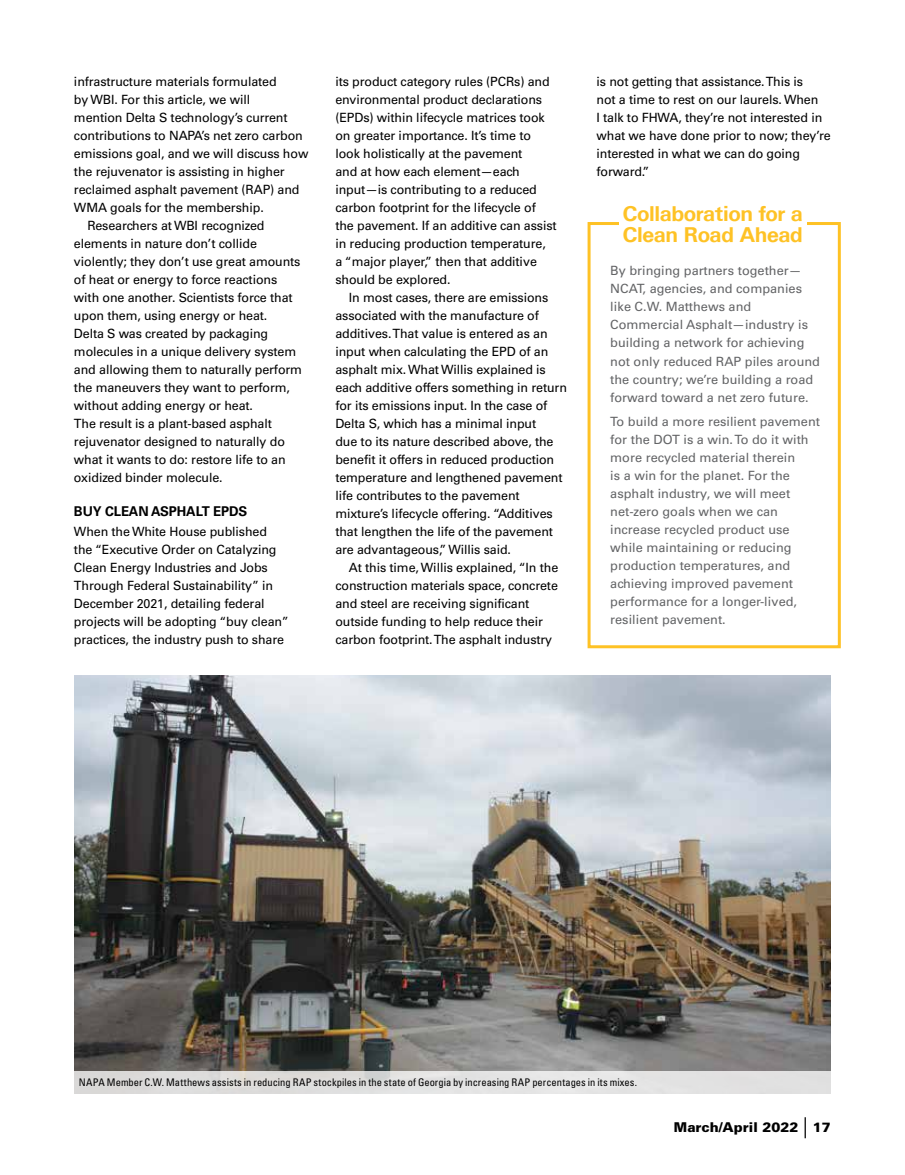
<style>
.page{position:relative;width:905px;height:1175px;background:#fff}
.page>*{position:absolute;margin:0;border:0;box-sizing:border-box;transform-origin:0 0}
.t1{font:700 21px/21px "Univers BQ65";letter-spacing:-.015em;color:#fec225}
.t2{font:700 13.5px "Univers LT Std";letter-spacing:-.01em;color:#000}
.t3{font:900 13.5px "Univers LT Std";color:#000}
.t4{font:12.75px/18px "Univers LT Std";letter-spacing:-.01em;color:#000}
.t5{font:12.75px/18px "Univers LT Std";color:#636466}
.t6{font:condensed 10.5px "Univers LT Std";letter-spacing:.005em;color:#000}
.s1{font-weight:400;font-stretch:condensed;font-size:21px}
</style>
<div class="page">
<div style="left:587px;top:222px;width:253px;height:426px;border:3px solid #fec225"></div>
<img style="left:74px;top:675px;width:756px;height:396px">
<div style="left:74px;top:1071px;width:756px;height:23px;background:#e1e1e1"></div>
<div style="left:619px;top:207px;width:187px;height:51px;background:#fff"></div>
<p class="t4" style="left:74px;top:72px;width:204px">infrastructure materials formulated</p>
<p class="t4" style="left:74px;top:90px;width:178px">by WBI. For this article, we will</p>
<p class="t4" style="left:74px;top:108px;width:215px">mention Delta S technology’s current</p>
<p class="t4" style="left:74px;top:126px;width:230px">contributions to NAPA’s net zero carbon</p>
<p class="t4" style="left:74px;top:144px;width:236px">emissions goal, and we will discuss how</p>
<p class="t4" style="left:74px;top:162px;width:212px">the rejuvenator is assisting in higher</p>
<p class="t4" style="left:74px;top:180px;width:227px">reclaimed asphalt pavement (RAP) and</p>
<p class="t4" style="left:74px;top:198px;width:191px">WMA goals for the membership.</p>
<p class="t4" style="left:87px;top:216px;width:178px">Researchers at WBI recognized</p>
<p class="t4" style="left:74px;top:234px;width:184px">elements in nature don’t collide</p>
<p class="t4" style="left:74px;top:252px;width:228px">violently; they don’t use great amounts</p>
<p class="t4" style="left:74px;top:270px;width:205px">of heat or energy to force reactions</p>
<p class="t4" style="left:74px;top:288px;width:220px">with one another. Scientists force that</p>
<p class="t4" style="left:74px;top:306px;width:195px">upon them, using energy or heat.</p>
<p class="t4" style="left:74px;top:324px;width:196px">Delta S was created by packaging</p>
<p class="t4" style="left:74px;top:342px;width:224px">molecules in a unique delivery system</p>
<p class="t4" style="left:74px;top:360px;width:229px">and allowing them to naturally perform</p>
<p class="t4" style="left:74px;top:378px;width:217px">the maneuvers they want to perform,</p>
<p class="t4" style="left:74px;top:396px;width:180px">without adding energy or heat.</p>
<p class="t4" style="left:74px;top:414px;width:199px">The result is a plant-based asphalt</p>
<p class="t4" style="left:74px;top:432px;width:212px">rejuvenator designed to naturally do</p>
<p class="t4" style="left:74px;top:450px;width:213px">what it wants to do: restore life to an</p>
<p class="t4" style="left:74px;top:468px;width:150px">oxidized binder molecule.</p>
<p class="t2" style="left:74px;top:503px;width:175px">BUY CLEAN ASPHALT EPDS</p>
<p class="t4" style="left:74px;top:522px;width:216px">When the White House published<br>the “Executive Order on Catalyzing Clean Energy Industries and Jobs Through Federal Sustainability” in December 2021, detailing federal projects will be adopting “buy clean” practices, the industry push to share</p>
<p class="t4" style="left:335px;top:72px;width:223px">its product category rules (PCRs) and environmental product declarations (EPDs) within lifecycle matrices took on greater importance. It’s time to look holistically at the pavement<br>and at how each element—each input—is contributing to a reduced carbon footprint for the lifecycle of the pavement. If an additive can assist in reducing production temperature,<br>a “major player,” then that additive should be explored.</p>
<p class="t4" style="left:335px;top:288px;width:233px;text-indent:13px">In most cases, there are emissions associated with the manufacture of additives. That value is entered as an input when calculating the EPD of an asphalt mix. What Willis explained is each additive offers something in return for its emissions input. In the case of Delta S, which has a minimal input<br>due to its nature described above, the benefit it offers in reduced production temperature and lengthened pavement life contributes to the pavement mixture’s lifecycle offering. “Additives that lengthen the life of the pavement are advantageous,” Willis said.</p>
<p class="t4" style="left:335px;top:558px;width:224px;text-indent:13px">At this time, Willis explained, “In the construction materials space, concrete and steel are receiving significant outside funding to help reduce their carbon footprint. The asphalt industry</p>
<p class="t4" style="left:596px;top:72px;width:236px">is not getting that assistance. This is<br>not a time to rest on our laurels. When<br>I talk to FHWA, they’re not interested in what we have done prior to now; they’re interested in what we can do going forward.”</p>
<h1 class="t1" style="left:622px;top:204px;width:182px">Collaboration for a<br>Clean Road Ahead</h1>
<p class="t5" style="left:610px;top:262px;width:211px">By bringing partners together—<br>NCAT, agencies, and companies like C.W. Matthews and<br>Commercial Asphalt—industry is building a network for achieving not only reduced RAP piles around the country; we’re building a road forward toward a net zero future.</p>
<p class="t5" style="left:610px;top:412px;width:211px">To build a more resilient pavement for the DOT is a win. To do it with more recycled material therein<br>is a win for the planet. For the asphalt industry, we will meet net-zero goals when we can increase recycled product use while maintaining or reducing production temperatures, and achieving improved pavement performance for a longer-lived, resilient pavement.</p>
<p class="t6" style="left:79px;top:1076px;width:560px">NAPA Member C.W. Matthews assists in reducing RAP stockpiles in the state of Georgia by increasing RAP percentages in its mixes.</p>
<p class="t3" style="left:674px;top:1118px;width:158px">March/April 2022 <span class="s1">|</span> 17</p>
</div>
